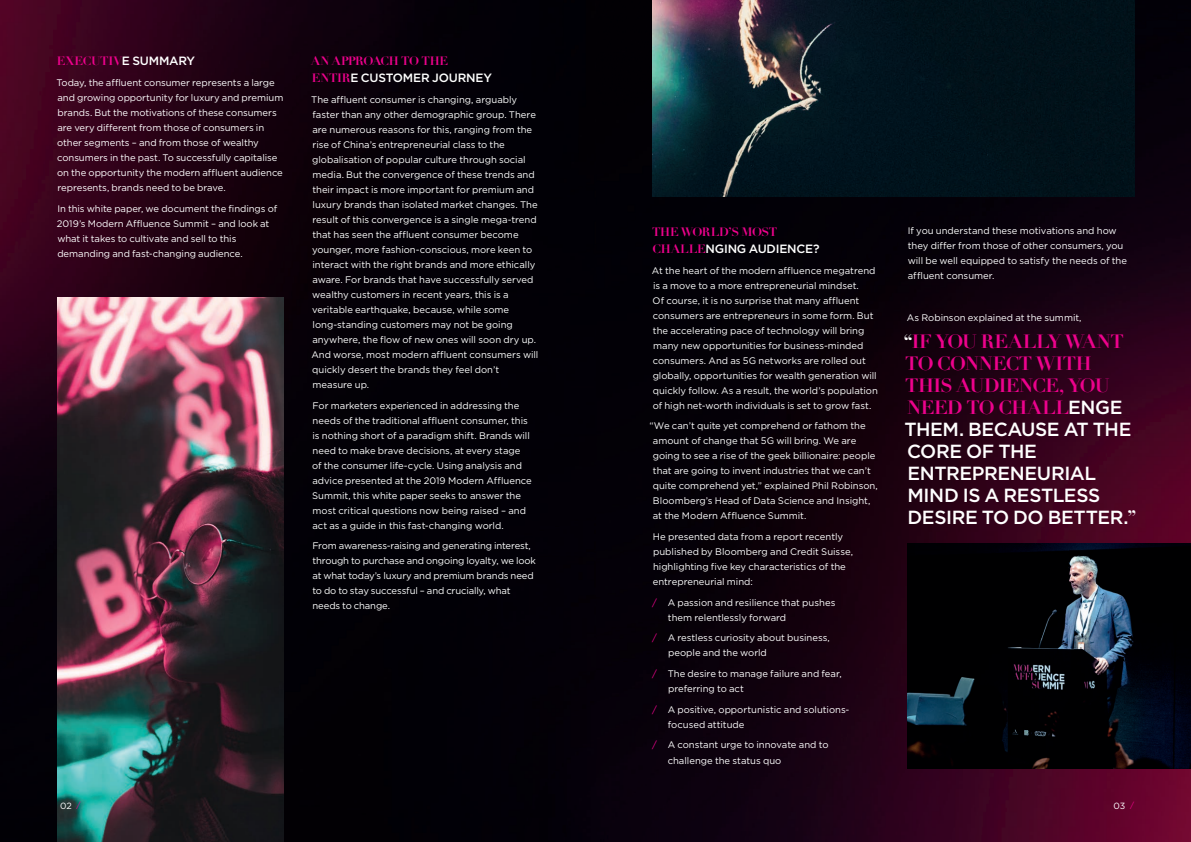
<style>
.page{position:relative;width:1191px;height:842px;background:#fff}
.page>*{position:absolute;margin:0;border:0;box-sizing:border-box;transform-origin:0 0}
.t1{font:500 19px/22px "Gotham";letter-spacing:-.02em;color:#fff}
.t2{font:700 19px/22px "Didot LT Pro";letter-spacing:-.025em;color:#ed028c}
.t3{font:700 12px "Didot LT Pro";letter-spacing:-.03em;color:#ed028c}
.t4{font:500 12px "Gotham";letter-spacing:-.015em;color:#fff}
.t5{font:9.5px/15px "Gotham";letter-spacing:-.005em;color:#fff}
.t6{font:9px "Gotham";color:#fff}
.s1{font-family:"Gotham";font-weight:500;color:#fff}
.s2{font-family:"Didot LT Pro";font-weight:700;color:#ed028c}
.s3{color:#ed028c}
.s4{color:#fff}
.s5{font-family:"Didot LT Pro";font-weight:700}
.s6{font-size:8px;color:#ed028c}
</style>
<div class="page">
<img style="left:0;top:0;width:1191px;height:842px">
<img style="left:57px;top:298px;width:227px;height:544px">
<img style="left:652px;top:0;width:482px;height:196px">
<img style="left:907px;top:544px;width:284px;height:224px">
<p class="t3" style="left:57px;top:54px;width:140px">EXECUTIV<span class="s1">E SUMMARY</span></p>
<p class="t5" style="left:56px;top:75px;width:228px">Today, the affluent consumer represents a large and growing opportunity for luxury and premium brands. But the motivations of these consumers are very different from those of consumers in other segments – and from those of wealthy consumers in the past. To successfully capitalise on the opportunity the modern affluent audience represents, brands need to be brave.</p>
<p class="t5" style="left:57px;top:201px;width:222px">In this white paper, we document the findings of 2019’s Modern Affluence Summit – and look at what it takes to cultivate and sell to this demanding and fast-changing audience.</p>
<p class="t3" style="left:311px;top:54px;width:138px">AN APPROACH TO THE</p>
<p class="t4" style="left:312px;top:70px;width:182px"><span class="s2">ENTIR</span>E CUSTOMER JOURNEY</p>
<p class="t5" style="left:311px;top:92px;width:229px">The affluent consumer is changing, arguably faster than any other demographic group. There are numerous reasons for this, ranging from the rise of China’s entrepreneurial class to the globalisation of popular culture through social media. But the convergence of these trends and their impact is more important for premium and luxury brands than isolated market changes. The result of this convergence is a single mega-trend that has seen the affluent consumer become younger, more fashion-conscious, more keen to interact with the right brands and more ethically aware. For brands that have successfully served wealthy customers in recent years, this is a veritable earthquake, because, while some long-standing customers may not be going anywhere, the flow of new ones will soon dry up.<br>And worse, most modern affluent consumers will quickly desert the brands they feel don’t measure up.</p>
<p class="t5" style="left:312px;top:398px;width:221px">For marketers experienced in addressing the needs of the traditional affluent consumer, this is nothing short of a paradigm shift. Brands will need to make brave decisions, at every stage of the consumer life-cycle. Using analysis and advice presented at the 2019 Modern Affluence Summit, this white paper seeks to answer the most critical questions now being raised – and act as a guide in this fast-changing world.</p>
<p class="t5" style="left:312px;top:538px;width:225px">From awareness-raising and generating interest, through to purchase and ongoing loyalty, we look at what today’s luxury and premium brands need to do to stay successful – and crucially, what needs to change.</p>
<p class="t3" style="left:652px;top:224px;width:127px">THE WORLD’S MOST</p>
<p class="t4" style="left:652px;top:241px;width:168px"><span class="s2">CHALLE</span>NGING AUDIENCE?</p>
<p class="t5" style="left:652px;top:263px;width:227px">At the heart of the modern affluence megatrend is a move to a more entrepreneurial mindset.<br>Of course, it is no surprise that many affluent consumers are entrepreneurs in some form. But the accelerating pace of technology will bring many new opportunities for business-minded consumers. And as 5G networks are rolled out globally, opportunities for wealth generation will quickly follow. As a result, the world’s population of high net-worth individuals is set to grow fast.</p>
<p class="t5" style="left:652px;top:418px;width:227px;text-indent:-3px">“We can’t quite yet comprehend or fathom the amount of change that 5G will bring. We are going to see a rise of the geek billionaire: people that are going to invent industries that we can’t quite comprehend yet,” explained Phil Robinson, Bloomberg’s Head of Data Science and Insight, at the Modern Affluence Summit.</p>
<p class="t5" style="left:653px;top:529px;width:202px">He presented data from a report recently published by Bloomberg and Credit Suisse, highlighting five key characteristics of the entrepreneurial mind:</p>
<p class="t5" style="left:668px;top:595px;width:169px;text-indent:-16px"><span class="s3">/</span> A passion and resilience that pushes them relentlessly forward</p>
<p class="t5" style="left:668px;top:630px;width:163px;text-indent:-16px"><span class="s3">/</span> A restless curiosity about business, people and the world</p>
<p class="t5" style="left:668px;top:666px;width:175px;text-indent:-16px"><span class="s3">/</span> The desire to manage failure and fear, preferring to act</p>
<p class="t5" style="left:668px;top:702px;width:183px;text-indent:-16px"><span class="s3">/</span> A positive, opportunistic and solutions&shy;focused attitude</p>
<p class="t5" style="left:667px;top:737px;width:162px;text-indent:-16px"><span class="s3">/</span> A constant urge to innovate and to challenge the status quo</p>
<p class="t5" style="left:907px;top:223px;width:221px">If you understand these motivations and how they differ from those of other consumers, you will be well equipped to satisfy the needs of the affluent consumer.</p>
<p class="t5" style="left:907px;top:309px;width:176px">As Robinson explained at the summit,</p>
<h1 class="t2" style="left:903px;top:331px;width:222px"><span class="s4">“</span>IF YOU REALLY WANT<br>TO CONNECT WITH<br>THIS AUDIENCE, YOU<br>NEED TO CHALL<span class="s1">ENGE</span></h1>
<h1 class="t1" style="left:904px;top:418px;width:233px">THEM. BECAUSE AT THE<br>CORE OF THE<br>ENTREPRENEURIAL<br>MIND IS A RESTLESS<br>DESIRE TO DO BETTER.<span class="s5">”</span></h1>
<p class="t6" style="left:60px;top:800px;width:22px">02 <span class="s6">/</span></p>
<p class="t6" style="left:1113px;top:800px;width:22px">03 <span class="s6">/</span></p>
</div>
